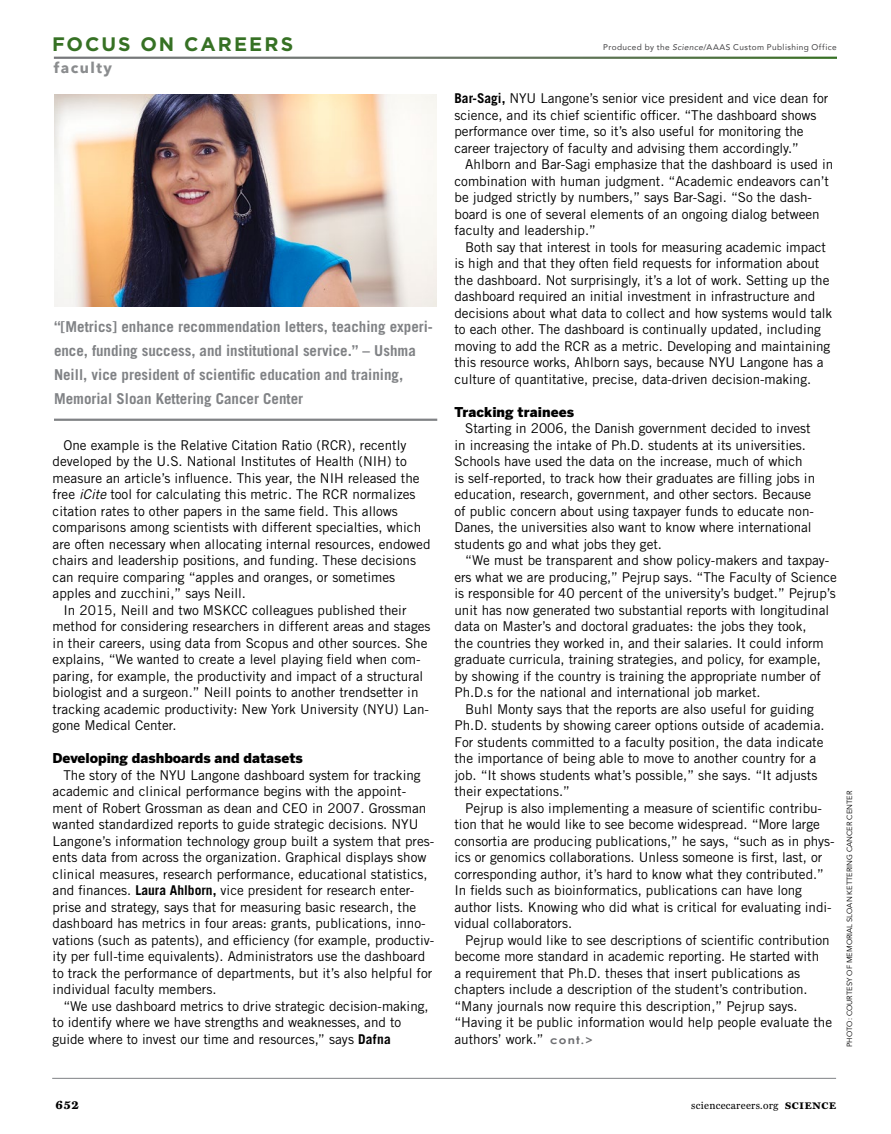
<style>
.page{position:relative;width:891px;height:1134px;background:#fff}
.page>*{position:absolute;margin:0;border:0;box-sizing:border-box;transform-origin:0 0}
.t1{font:700 19.5px "Gotham";letter-spacing:.1em;color:#367124}
.t2{font:700 15px/24px "Trade Gothic LT Std";color:#808285}
.t3{font:700 15px "Avenir Next";letter-spacing:.1em;color:#8a8c8e}
.t4{font:13.5px/16.5px "Trade Gothic LT Std";color:#000}
.t5{font:900 13.5px "Benton Sans";color:#000}
.t6{font:700 12px "Miller Daily";color:#000}
.t7{font:10.5px "Miller Daily";letter-spacing:.025em;color:#000}
.t8{font:700 10.5px "Century Gothic";color:#6d6e71;scale:1.14 1}
.t9{font:8.25px "Avenir";letter-spacing:.05em;color:#414042}
.t10{font:7.5px "Avenir";color:#000}
.s1{font-style:italic}
.s2{font-weight:700}
.s3{font-weight:700;font-size:9.75px}
</style>
<div class="page">
<hr style="left:52px;top:1078px;width:784px;height:1px;background:#808285">
<hr style="left:54px;top:419px;width:383px;height:2px;background:#808285">
<img style="left:54px;top:94px;width:383px;height:213px">
<h1 class="t1" style="left:52px;top:31px;width:242px">FOCUS ON CAREERS</h1>
<p class="t3" style="left:54px;top:55px;width:60px">faculty</p>
<p class="t2" style="left:54px;top:314px;width:380px">“[Metrics] enhance recommendation letters, teaching experi&shy;ence, funding success, and institutional service.” – Ushma Neill, vice president of scientific education and training, Memorial Sloan Kettering Cancer Center</p>
<p class="t4" style="left:63px;top:437px;width:345px">One example is the Relative Citation Ratio (RCR), recently</p>
<p class="t4" style="left:53px;top:453px;width:356px">developed by the U.S. National Institutes of Health (NIH) to</p>
<p class="t4" style="left:53px;top:470px;width:369px">measure an article’s influence. This year, the NIH released the</p>
<p class="t4" style="left:53px;top:486px;width:364px">free <span class="s1">iCite</span> tool for calculating this metric. The RCR normalizes</p>
<p class="t4" style="left:53px;top:503px;width:347px">citation rates to other papers in the same field. This allows</p>
<p class="t4" style="left:53px;top:519px;width:370px">comparisons among scientists with different specialties, which</p>
<p class="t4" style="left:53px;top:536px;width:379px">are often necessary when allocating internal resources, endowed</p>
<p class="t4" style="left:53px;top:552px;width:365px">chairs and leadership positions, and funding. These decisions</p>
<p class="t4" style="left:53px;top:569px;width:344px">can require comparing “apples and oranges, or sometimes</p>
<p class="t4" style="left:53px;top:585px;width:195px">apples and zucchini,” says Neill.</p>
<p class="t4" style="left:63px;top:602px;width:345px">In 2015, Neill and two MSKCC colleagues published their</p>
<p class="t4" style="left:53px;top:618px;width:379px">method for considering researchers in different areas and stages</p>
<p class="t4" style="left:53px;top:635px;width:376px">in their careers, using data from Scopus and other sources. She</p>
<p class="t4" style="left:53px;top:651px;width:370px">explains, “We wanted to create a level playing field when com-</p>
<p class="t4" style="left:53px;top:668px;width:372px">paring, for example, the productivity and impact of a structural</p>
<p class="t4" style="left:53px;top:684px;width:367px">biologist and a surgeon.” Neill points to another trendsetter in</p>
<p class="t4" style="left:53px;top:701px;width:378px">tracking academic productivity: New York University (NYU) Lan-</p>
<p class="t4" style="left:53px;top:717px;width:126px">gone Medical Center.</p>
<p class="t5" style="left:53px;top:750px;width:252px">Developing dashboards and datasets</p>
<p class="t4" style="left:53px;top:767px;width:383px;text-indent:11px">The story of the NYU Langone dashboard system for tracking academic and clinical performance begins with the appoint&shy;ment of Robert Grossman as dean and CEO in 2007. Grossman wanted standardized reports to guide strategic decisions. NYU Langone’s information technology group built a system that pres&shy;ents data from across the organization. Graphical displays show clinical measures, research performance, educational statistics, and finances. <span class="s2">Laura Ahlborn,</span> vice president for research enter&shy;prise and strategy, says that for measuring basic research, the dashboard has metrics in four areas: grants, publications, inno&shy;vations (such as patents), and efficiency (for example, productiv&shy;ity per full-time equivalents). Administrators use the dashboard to track the performance of departments, but it’s also helpful for individual faculty members.</p>
<p class="t4" style="left:53px;top:998px;width:378px;text-indent:11px">“We use dashboard metrics to drive strategic decision-making, to identify where we have strengths and weaknesses, and to guide where to invest our time and resources,” says <span class="s2">Dafna</span></p>
<p class="t9" style="left:603px;top:41px;width:235px">Produced by the <span class="s1">Science</span>/AAAS Custom Publishing Office</p>
<p class="t4" style="left:455px;top:90px;width:375px"><span class="s2">Bar-Sagi,</span> NYU Langone’s senior vice president and vice dean for science, and its chief scientific officer. “The dashboard shows performance over time, so it’s also useful for monitoring the career trajectory of faculty and advising them accordingly.”</p>
<p class="t4" style="left:455px;top:156px;width:380px;text-indent:11px">Ahlborn and Bar-Sagi emphasize that the dashboard is used in combination with human judgment. “Academic endeavors can’t be judged strictly by numbers,” says Bar-Sagi. “So the dash&shy;board is one of several elements of an ongoing dialog between faculty and leadership.”</p>
<p class="t4" style="left:455px;top:239px;width:379px;text-indent:11px">Both say that interest in tools for measuring academic impact is high and that they often field requests for information about the dashboard. Not surprisingly, it’s a lot of work. Setting up the dashboard required an initial investment in infrastructure and decisions about what data to collect and how systems would talk to each other. The dashboard is continually updated, including moving to add the RCR as a metric. Developing and maintaining this resource works, Ahlborn says, because NYU Langone has a culture of quantitative, precise, data-driven decision-making.</p>
<p class="t5" style="left:455px;top:403px;width:121px">Tracking trainees</p>
<p class="t4" style="left:455px;top:420px;width:362px;text-indent:11px">Starting in 2006, the Danish government decided to invest in increasing the intake of Ph.D. students at its universities.<br>Schools have used the data on the increase, much of which is self-reported, to track how their graduates are filling jobs in education, research, government, and other sectors. Because of public concern about using taxpayer funds to educate non-Danes, the universities also want to know where international students go and what jobs they get.</p>
<p class="t4" style="left:465px;top:552px;width:366px">“We must be transparent and show policy-makers and taxpay-</p>
<p class="t4" style="left:455px;top:569px;width:384px">ers what we are producing,” Pejrup says. “The Faculty of Science</p>
<p class="t4" style="left:455px;top:585px;width:383px">is responsible for 40 percent of the university’s budget.” Pejrup’s</p>
<p class="t4" style="left:455px;top:602px;width:376px">unit has now generated two substantial reports with longitudinal</p>
<p class="t4" style="left:455px;top:618px;width:354px">data on Master’s and doctoral graduates: the jobs they took,</p>
<p class="t4" style="left:455px;top:635px;width:371px">the countries they worked in, and their salaries. It could inform</p>
<p class="t4" style="left:455px;top:651px;width:368px">graduate curricula, training strategies, and policy, for example,</p>
<p class="t4" style="left:455px;top:668px;width:368px">by showing if the country is training the appropriate number of</p>
<p class="t4" style="left:455px;top:684px;width:308px">Ph.D.s for the national and international job market.</p>
<p class="t4" style="left:465px;top:701px;width:350px">Buhl Monty says that the reports are also useful for guiding</p>
<p class="t4" style="left:455px;top:717px;width:372px">Ph.D. students by showing career options outside of academia.</p>
<p class="t4" style="left:455px;top:734px;width:370px">For students committed to a faculty position, the data indicate</p>
<p class="t4" style="left:455px;top:750px;width:363px">the importance of being able to move to another country for a</p>
<p class="t4" style="left:455px;top:767px;width:364px">job. “It shows students what’s possible,” she says. “It adjusts</p>
<p class="t4" style="left:455px;top:783px;width:117px">their expectations.”</p>
<p class="t4" style="left:465px;top:800px;width:358px">Pejrup is also implementing a measure of scientific contribu-</p>
<p class="t4" style="left:455px;top:816px;width:367px">tion that he would like to see become widespread. “More large</p>
<p class="t4" style="left:455px;top:833px;width:382px">consortia are producing publications,” he says, “such as in phys-</p>
<p class="t4" style="left:455px;top:849px;width:369px">ics or genomics collaborations. Unless someone is first, last, or</p>
<p class="t4" style="left:455px;top:866px;width:371px">corresponding author, it’s hard to know what they contributed.”</p>
<p class="t4" style="left:455px;top:882px;width:349px">In fields such as bioinformatics, publications can have long</p>
<p class="t4" style="left:455px;top:899px;width:379px">author lists. Knowing who did what is critical for evaluating indi-</p>
<p class="t4" style="left:455px;top:915px;width:119px">vidual collaborators.</p>
<p class="t4" style="left:465px;top:932px;width:366px">Pejrup would like to see descriptions of scientific contribution</p>
<p class="t4" style="left:455px;top:948px;width:366px">become more standard in academic reporting. He started with</p>
<p class="t4" style="left:455px;top:965px;width:347px">a requirement that Ph.D. theses that insert publications as</p>
<p class="t4" style="left:455px;top:981px;width:355px">chapters include a description of the student’s contribution.</p>
<p class="t4" style="left:455px;top:998px;width:345px">“Many journals now require this description,” Pejrup says.</p>
<p class="t4" style="left:455px;top:1014px;width:379px">“Having it be public information would help people evaluate the</p>
<p class="t4" style="left:455px;top:1030px;width:91px">authors’ work.”</p>
<p class="t8" style="left:550px;top:1034px;width:39px">cont.&gt;</p>
<p class="t10" style="left:845px;top:1047px;width:258px;rotate:-90deg">PHOTO: COURTESY OF MEMORIAL SLOAN KETTERING CANCER CENTER</p>
<p class="t6" style="left:56px;top:1098px;width:25px">652</p>
<p class="t7" style="left:691px;top:1100px;width:146px">sciencecareers.org <span class="s3">SCIENCE</span></p>
</div>
